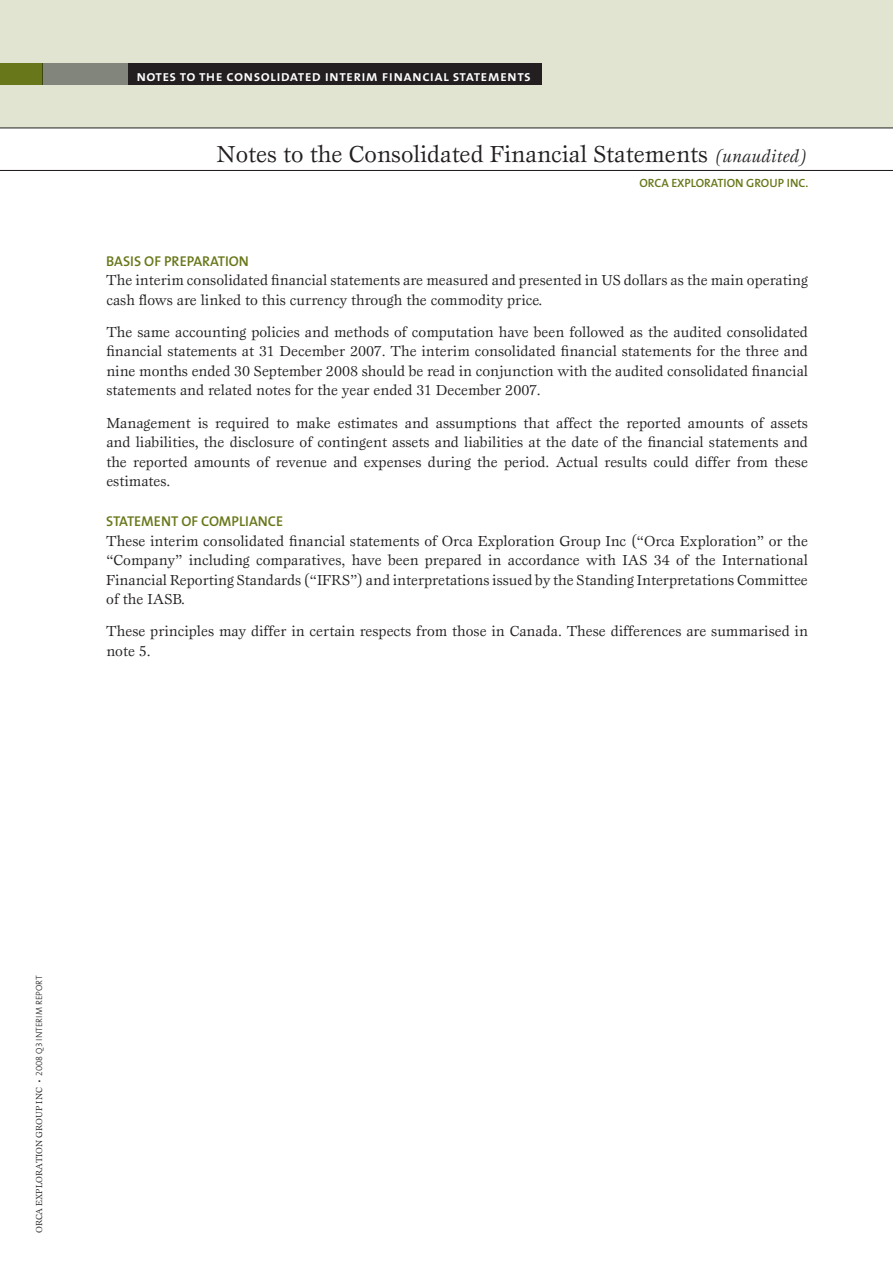
<style>
.page{position:relative;width:893px;height:1263px;background:#fff}
.page>*{position:absolute;margin:0;border:0;box-sizing:border-box;transform-origin:0 0}
.t1{font:24px "Esprit";color:#231f20}
.t2{font:15px/19.5px "Esprit";color:#231f20;text-align:justify}
.t3{font:15px "The Mix Semi Bold Caps";letter-spacing:.02em;color:#fff}
.t4{font:600 14.25px "The Mix";color:#677719}
.t5{font:600 12px "The Mix";color:#677719}
.t6{font:9px "Esprit";color:#231f20}
.s1{font-style:italic;font-size:18px}
.s2{font-family:"The Mix Light Caps"}
</style>
<div class="page">
<div style="left:0;top:0;width:893px;height:128px;background:#e1e4d1"></div>
<div style="left:0;top:64px;width:43px;height:21px;background:#677719"></div>
<hr style="left:0;top:128px;width:893px;height:1px;background:#231f20">
<div style="left:43px;top:64px;width:86px;height:21px;background:#81857c"></div>
<hr style="left:0;top:170px;width:893px;height:1px;background:#231f20">
<div style="left:129px;top:64px;width:413px;height:21px;background:#231f20"></div>
<p class="t3" style="left:136px;top:64px;width:396px">notes to the consolidated interim financial statements</p>
<h1 class="t1" style="left:217px;top:140px;width:593px">Notes to the Consolidated Financial Statements <span class="s1">(unaudited)</span></h1>
<p class="t5" style="left:639px;top:173px;width:17px">ORCA</p>
<p class="t5" style="left:671px;top:173px;width:139px">EXPLORATION GROUP INC.</p>
<p class="t4" style="left:106px;top:249px;width:144px">BASIS OF PREPARATIO N</p>
<p class="t2" style="left:106px;top:270px;width:703px">The interim consolidated financial statements are measured and presented in US dollars as the main operating cash flows are linked to this currency through the commodity price.</p>
<p class="t2" style="left:106px;top:322px;width:703px">The same accounting policies and methods of computation have been followed as the audited consolidated financial statements at 31 December 2007. The interim consolidated financial statements for the three and nine months ended 30 September 2008 should be read in conjunction with the audited consolidated financial statements and related notes for the year ended 31 December 2007.</p>
<p class="t2" style="left:106px;top:413px;width:703px">Management is required to make estimates and assumptions that affect the reported amounts of assets and liabilities, the disclosure of contingent assets and liabilities at the date of the financial statements and the reported amounts of revenue and expenses during the period. Actual results could differ from these estimates.</p>
<p class="t4" style="left:106px;top:509px;width:176px">STATEMENT OF COMPLIANCE</p>
<p class="t2" style="left:106px;top:531px;width:703px">These interim consolidated financial statements of Orca Exploration Group Inc (“Orca Exploration” or the “Company” including comparatives, have been prepared in accordance with IAS 34 of the International Financial Reporting Standards (“IFRS”) and interpretations issued by the Standing Interpretations Committee of the IASB.</p>
<p class="t2" style="left:106px;top:621px;width:703px">These principles may differ in certain respects from those in Canada. These differences are summarised in note 5.</p>
<p class="t6" style="left:34px;top:1233px;width:259px;rotate:-90deg">orcaexplorationgroupinc <span class="s2">• 2008 Q3 interim report</span></p>
</div>
